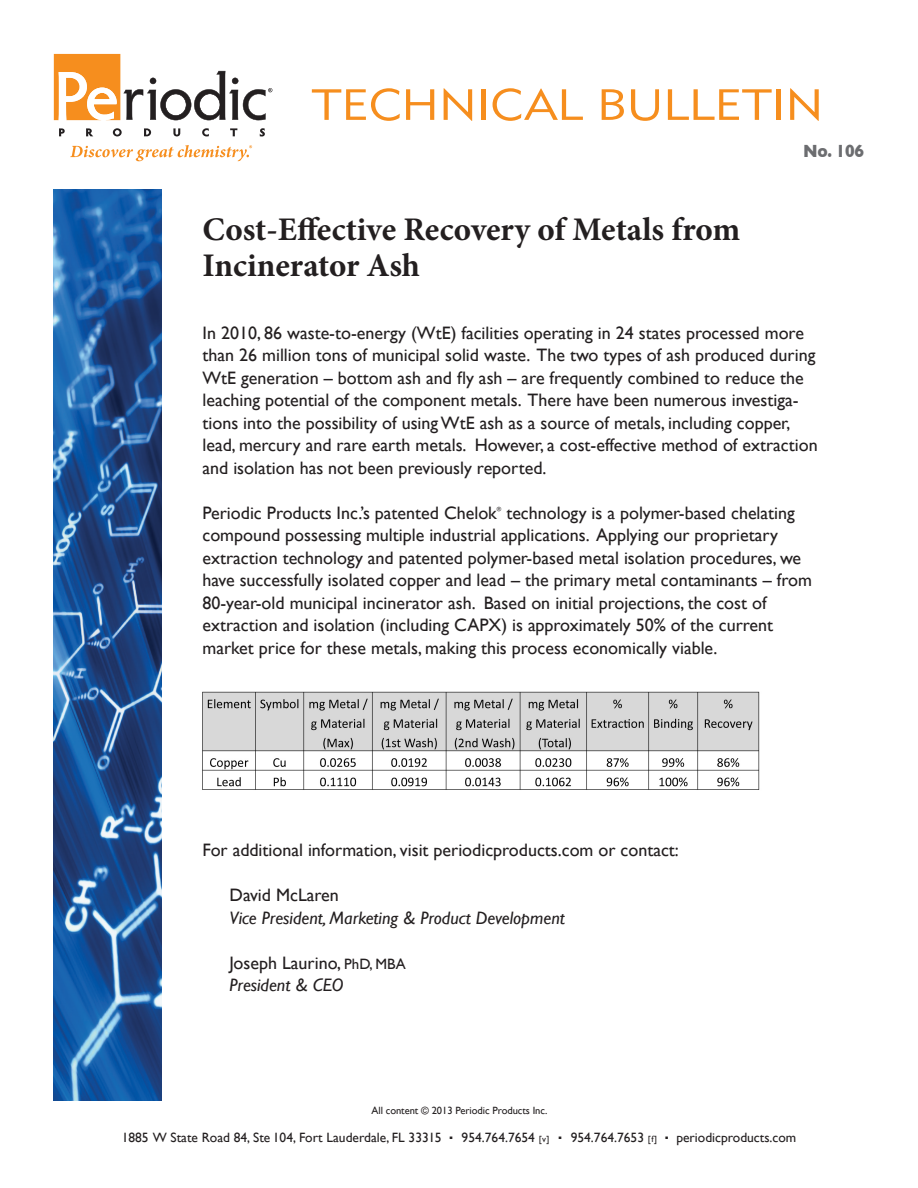
<style>
.page{position:relative;width:918px;height:1188px;background:#fff}
.page>*{position:absolute;margin:0;border:0;box-sizing:border-box;transform-origin:0 0}
.t1{font:43.2px "Geometric 415 BT Lite A";letter-spacing:-.005em;color:#f68e1e;scale:1.17 1}
.t2{font:700 33px "Minion Pro";color:#231f20}
.t3{font:18px/22.5px "Gill Sans";color:#231f20}
.t4{font:italic 18px "Gill Sans";color:#231f20}
.t5{font:700 18px "Gill Sans";color:#6c6d70;scale:.9 1}
.t6{font:13.5px "Gill Sans";color:#231f20}
.t7{font:10.5px "Gill Sans";letter-spacing:-.005em;color:#231f20}
.t8{font:6px "Gill Sans";color:#231f20}
.s1{font-size:15px}
.s2{font-size:9px}
</style>
<div class="page">
<svg style="left:70px;top:145px;width:182px;height:16px"></svg>
<svg style="left:59px;top:128px;width:6px;height:8px"></svg>
<svg style="left:86px;top:128px;width:7px;height:8px"></svg>
<svg style="left:113px;top:128px;width:9px;height:8px"></svg>
<svg style="left:144px;top:128px;width:7px;height:8px"></svg>
<svg style="left:173px;top:128px;width:7px;height:8px"></svg>
<svg style="left:202px;top:128px;width:7px;height:8px"></svg>
<svg style="left:230px;top:128px;width:7px;height:8px"></svg>
<svg style="left:260px;top:128px;width:5px;height:9px"></svg>
<svg style="left:54px;top:54px;width:218px;height:66px"></svg>
<img style="left:54px;top:189px;width:108px;height:911px">
<img style="left:202px;top:691px;width:558px;height:99px">
<p class="t1" style="left:312px;top:78px;width:439px">TECHNICAL BULLETIN</p>
<p class="t5" style="left:803px;top:140px;width:69px">No. 106</p>
<p class="t2" style="left:202px;top:206px;width:539px">Cost-Effective Recovery of Metals from</p>
<p class="t2" style="left:202px;top:242px;width:219px">Incinerator Ash</p>
<p class="t3" style="left:202px;top:321px;width:614px">In 2010, 86 waste-to-energy (WtE) facilities operating in 24 states processed more than 26 million tons of municipal solid waste. The two types of ash produced during</p>
<p class="t3" style="left:202px;top:366px;width:617px">WtE generation – bottom ash and fly ash – are frequently combined to reduce the leaching potential of the component metals. There have been numerous investiga&shy;tions into the possibility of using WtE ash as a source of metals, including copper, lead, mercury and rare earth metals. However, a cost-effective method of extraction and isolation has not been previously reported.</p>
<p class="t3" style="left:202px;top:501px;width:296px">Periodic Products Inc.’s patented Chelok</p>
<p class="t8" style="left:497px;top:505px;width:6px">®</p>
<p class="t3" style="left:202px;top:501px;width:594px;text-indent:304px">technology is a polymer-based chelating compound possessing multiple industrial applications. Applying our proprietary</p>
<p class="t3" style="left:202px;top:546px;width:611px">extraction technology and patented polymer-based metal isolation procedures, we have successfully isolated copper and lead – the primary metal contaminants – from<br>80-year-old municipal incinerator ash. Based on initial projections, the cost of</p>
<p class="t3" style="left:202px;top:614px;width:572px">extraction and isolation (including CAPX) is approximately 50% of the current</p>
<p class="t3" style="left:202px;top:636px;width:517px">market price for these metals, making this process economically viable.</p>
<p class="t3" style="left:202px;top:839px;width:478px">For additional information, visit periodicproducts.com or contact:</p>
<p class="t3" style="left:230px;top:884px;width:111px">David McLaren</p>
<p class="t4" style="left:230px;top:908px;width:337px">Vice President, Marketing &amp; Product Development</p>
<p class="t3" style="left:230px;top:951px;width:178px">Joseph Laurino, <span class="s1">PhD, MBA</span></p>
<p class="t4" style="left:230px;top:975px;width:116px">President &amp; CEO</p>
<p class="t7" style="left:371px;top:1104px;width:178px">All content © 2013 Periodic Products Inc.</p>
<p class="t6" style="left:122px;top:1130px;width:676px">1885 W State Road 84, Ste 104, Fort Lauderdale, FL 33315 <sup>.</sup> 954.764.7654 <span class="s2">[v]</span> <sup>.</sup> 954.764.7653 <span class="s2">[f]</span> <sup>.</sup> periodicproducts.com</p>
</div>
